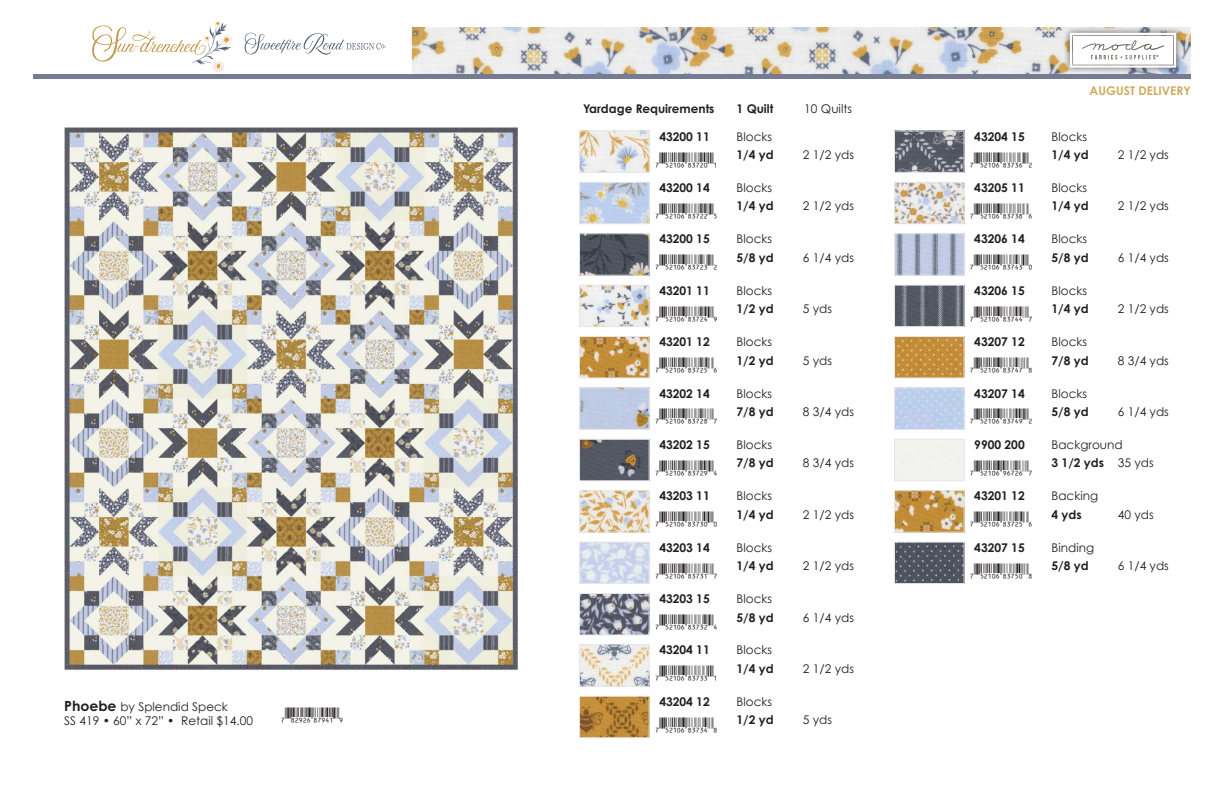
<style>
.page{position:relative;width:1224px;height:792px;background:#fff}
.page>*{position:absolute;margin:0;border:0;box-sizing:border-box;transform-origin:0 0}
.t1{font:16px "UPC Aa";color:#231f20}
.t2{font:12px/14.4px "Century Gothic";color:#231f20}
.t3{font:700 12px "Century Gothic";color:#231f20}
.t4{font:12px "Century Gothic Pro";color:#231f20}
.t5{font:700 12px "Century Gothic Pro";color:#231f20}
.t6{font:700 12px "Century Gothic";color:#d0ab5e}
.s1{font-family:"Century Gothic Pro";font-weight:700;font-size:14px}
.s2{font-family:"Century Gothic Pro"}
.s3{font-weight:400}
</style>
<div class="page">
<img style="left:412px;top:27px;width:779px;height:47px">
<div style="left:33px;top:74px;width:1158px;height:5px;background:#757b92"></div>
<div style="left:1063px;top:26px;width:119px;height:48px;background:#231f20;opacity:.75"></div>
<svg style="left:1070px;top:33px;width:106px;height:35px"></svg>
<svg style="left:245px;top:33px;width:141px;height:22px"></svg>
<svg style="left:92px;top:20px;width:141px;height:53px"></svg>
<img style="left:581px;top:132px;width:67px;height:39px">
<div style="left:579px;top:130px;width:71px;height:43px;border:1px solid #e6e7e9"></div>
<img style="left:581px;top:184px;width:67px;height:38px">
<div style="left:579px;top:182px;width:71px;height:42px;border:1px solid #e6e7e9"></div>
<img style="left:581px;top:235px;width:67px;height:39px">
<div style="left:579px;top:233px;width:71px;height:43px;border:1px solid #e6e7e9"></div>
<img style="left:581px;top:287px;width:67px;height:38px">
<div style="left:579px;top:285px;width:71px;height:42px;border:1px solid #e6e7e9"></div>
<img style="left:581px;top:338px;width:67px;height:38px">
<div style="left:579px;top:336px;width:71px;height:42px;border:1px solid #e6e7e9"></div>
<img style="left:581px;top:389px;width:67px;height:39px">
<div style="left:579px;top:387px;width:71px;height:43px;border:1px solid #e6e7e9"></div>
<img style="left:581px;top:441px;width:67px;height:38px">
<div style="left:579px;top:439px;width:71px;height:42px;border:1px solid #e6e7e9"></div>
<img style="left:581px;top:492px;width:67px;height:39px">
<div style="left:579px;top:490px;width:71px;height:43px;border:1px solid #e6e7e9"></div>
<img style="left:581px;top:544px;width:67px;height:38px">
<div style="left:579px;top:542px;width:71px;height:42px;border:1px solid #e6e7e9"></div>
<img style="left:581px;top:595px;width:67px;height:38px">
<div style="left:579px;top:593px;width:71px;height:42px;border:1px solid #e6e7e9"></div>
<img style="left:581px;top:646px;width:67px;height:39px">
<div style="left:579px;top:644px;width:71px;height:43px;border:1px solid #e6e7e9"></div>
<img style="left:581px;top:698px;width:67px;height:38px">
<div style="left:579px;top:696px;width:71px;height:42px;border:1px solid #e6e7e9"></div>
<img style="left:896px;top:132px;width:67px;height:39px">
<div style="left:894px;top:130px;width:71px;height:43px;border:1px solid #e6e7e9"></div>
<img style="left:896px;top:184px;width:67px;height:38px">
<div style="left:894px;top:182px;width:71px;height:42px;border:1px solid #e6e7e9"></div>
<img style="left:896px;top:235px;width:67px;height:39px">
<div style="left:894px;top:233px;width:71px;height:43px;border:1px solid #e6e7e9"></div>
<img style="left:896px;top:287px;width:67px;height:38px">
<div style="left:894px;top:285px;width:71px;height:42px;border:1px solid #e6e7e9"></div>
<img style="left:896px;top:338px;width:67px;height:38px">
<div style="left:894px;top:336px;width:71px;height:42px;border:1px solid #e6e7e9"></div>
<img style="left:896px;top:389px;width:67px;height:39px">
<div style="left:894px;top:387px;width:71px;height:43px;border:1px solid #e6e7e9"></div>
<div style="left:894px;top:439px;width:71px;height:42px;border:1px solid #e6e7e9"></div>
<img style="left:896px;top:492px;width:67px;height:39px">
<div style="left:894px;top:490px;width:71px;height:43px;border:1px solid #e6e7e9"></div>
<img style="left:896px;top:544px;width:67px;height:38px">
<div style="left:894px;top:542px;width:71px;height:42px;border:1px solid #e6e7e9"></div>
<img style="left:64px;top:126px;width:453px;height:544px">
<p class="t2" style="left:64px;top:699px;width:191px"><span class="s1">Phoebe</span> by Splendid Speck<br>SS 419 • 60” x 72” • <span class="s2">Retail $14.00</span></p>
<p class="t1" style="left:285px;top:703px;width:56px">(ICJCG|87941Z</p>
<p class="t5" style="left:583px;top:102px;width:133px">Yardage Requirements</p>
<p class="t5" style="left:737px;top:102px;width:38px">1 Quilt</p>
<p class="t4" style="left:804px;top:102px;width:49px">10 Quilts</p>
<p class="t3" style="left:659px;top:129px;width:52px">43200 11</p>
<p class="t2" style="left:737px;top:129px;width:37px">Blocks</p>
<p class="t1" style="left:659px;top:148px;width:56px">(FCBAG|83720R</p>
<p class="t5" style="left:737px;top:147px;width:39px">1/4 yd</p>
<p class="t4" style="left:803px;top:147px;width:53px">2 1/2 yds</p>
<p class="t3" style="left:659px;top:180px;width:52px">43200 14</p>
<p class="t2" style="left:737px;top:180px;width:37px">Blocks</p>
<p class="t1" style="left:659px;top:199px;width:56px">(FCBAG|83722V</p>
<p class="t5" style="left:737px;top:199px;width:39px">1/4 yd</p>
<p class="t4" style="left:803px;top:199px;width:53px">2 1/2 yds</p>
<p class="t3" style="left:659px;top:231px;width:52px">43200 15</p>
<p class="t2" style="left:737px;top:232px;width:37px">Blocks</p>
<p class="t1" style="left:659px;top:251px;width:56px">(FCBAG|83723S</p>
<p class="t5" style="left:737px;top:250px;width:39px">5/8 yd</p>
<p class="t4" style="left:803px;top:250px;width:53px">6 1/4 yds</p>
<p class="t3" style="left:659px;top:283px;width:52px">43201 11</p>
<p class="t2" style="left:737px;top:283px;width:37px">Blocks</p>
<p class="t1" style="left:659px;top:302px;width:56px">(FCBAG|83724Z</p>
<p class="t5" style="left:737px;top:301px;width:39px">1/2 yd</p>
<p class="t4" style="left:803px;top:302px;width:31px">5 yds</p>
<p class="t3" style="left:659px;top:334px;width:52px">43201 12</p>
<p class="t2" style="left:737px;top:334px;width:37px">Blocks</p>
<p class="t1" style="left:659px;top:353px;width:56px">(FCBAG|83725W</p>
<p class="t5" style="left:737px;top:353px;width:39px">1/2 yd</p>
<p class="t4" style="left:803px;top:353px;width:31px">5 yds</p>
<p class="t3" style="left:659px;top:386px;width:52px">43202 14</p>
<p class="t2" style="left:737px;top:386px;width:37px">Blocks</p>
<p class="t1" style="left:659px;top:405px;width:56px">(FCBAG|83728X</p>
<p class="t5" style="left:737px;top:404px;width:39px">7/8 yd</p>
<p class="t4" style="left:803px;top:404px;width:53px">8 3/4 yds</p>
<p class="t3" style="left:659px;top:437px;width:52px">43202 15</p>
<p class="t2" style="left:737px;top:437px;width:37px">Blocks</p>
<p class="t1" style="left:659px;top:456px;width:56px">(FCBAG|83729U</p>
<p class="t5" style="left:737px;top:456px;width:39px">7/8 yd</p>
<p class="t4" style="left:803px;top:456px;width:53px">8 3/4 yds</p>
<p class="t3" style="left:659px;top:488px;width:52px">43203 11</p>
<p class="t2" style="left:737px;top:489px;width:37px">Blocks</p>
<p class="t1" style="left:659px;top:507px;width:56px">(FCBAG|83730Q</p>
<p class="t5" style="left:737px;top:507px;width:39px">1/4 yd</p>
<p class="t4" style="left:803px;top:507px;width:53px">2 1/2 yds</p>
<p class="t3" style="left:659px;top:540px;width:52px">43203 14</p>
<p class="t2" style="left:737px;top:540px;width:37px">Blocks</p>
<p class="t1" style="left:659px;top:559px;width:56px">(FCBAG|83731X</p>
<p class="t5" style="left:737px;top:558px;width:39px">1/4 yd</p>
<p class="t4" style="left:803px;top:558px;width:53px">2 1/2 yds</p>
<p class="t3" style="left:659px;top:591px;width:52px">43203 15</p>
<p class="t2" style="left:737px;top:591px;width:37px">Blocks</p>
<p class="t1" style="left:659px;top:610px;width:56px">(FCBAG|83732U</p>
<p class="t5" style="left:737px;top:610px;width:39px">5/8 yd</p>
<p class="t4" style="left:803px;top:610px;width:53px">6 1/4 yds</p>
<p class="t3" style="left:659px;top:643px;width:52px">43204 11</p>
<p class="t2" style="left:737px;top:643px;width:37px">Blocks</p>
<p class="t1" style="left:659px;top:662px;width:56px">(FCBAG|83733R</p>
<p class="t5" style="left:737px;top:661px;width:39px">1/4 yd</p>
<p class="t4" style="left:803px;top:661px;width:53px">2 1/2 yds</p>
<p class="t3" style="left:659px;top:694px;width:52px">43204 12</p>
<p class="t2" style="left:737px;top:694px;width:37px">Blocks</p>
<p class="t1" style="left:659px;top:713px;width:56px">(FCBAG|83734Y</p>
<p class="t5" style="left:737px;top:712px;width:39px">1/2 yd</p>
<p class="t4" style="left:803px;top:713px;width:31px">5 yds</p>
<p class="t6" style="left:1090px;top:83px;width:103px">AUGUST DELIVERY</p>
<p class="t3" style="left:974px;top:129px;width:52px">43204 15</p>
<p class="t2" style="left:1052px;top:129px;width:37px">Blocks</p>
<p class="t1" style="left:974px;top:148px;width:56px">(FCBAG|83736S</p>
<p class="t5" style="left:1052px;top:147px;width:39px">1/4 yd</p>
<p class="t4" style="left:1118px;top:147px;width:53px">2 1/2 yds</p>
<p class="t3" style="left:974px;top:180px;width:52px">43205 11</p>
<p class="t2" style="left:1052px;top:180px;width:37px">Blocks</p>
<p class="t1" style="left:974px;top:199px;width:56px">(FCBAG|83738W</p>
<p class="t5" style="left:1052px;top:199px;width:39px">1/4 yd</p>
<p class="t4" style="left:1118px;top:199px;width:53px">2 1/2 yds</p>
<p class="t3" style="left:974px;top:231px;width:52px">43206 14</p>
<p class="t2" style="left:1052px;top:232px;width:37px">Blocks</p>
<p class="t1" style="left:974px;top:251px;width:56px">(FCBAG|83743Q</p>
<p class="t5" style="left:1052px;top:250px;width:39px">5/8 yd</p>
<p class="t4" style="left:1118px;top:250px;width:53px">6 1/4 yds</p>
<p class="t3" style="left:974px;top:283px;width:52px">43206 15</p>
<p class="t2" style="left:1052px;top:283px;width:37px">Blocks</p>
<p class="t1" style="left:974px;top:302px;width:56px">(FCBAG|83744X</p>
<p class="t5" style="left:1052px;top:301px;width:39px">1/4 yd</p>
<p class="t4" style="left:1118px;top:302px;width:53px">2 1/2 yds</p>
<p class="t3" style="left:974px;top:334px;width:52px">43207 12</p>
<p class="t2" style="left:1052px;top:334px;width:37px">Blocks</p>
<p class="t1" style="left:974px;top:353px;width:56px">(FCBAG|83747Y</p>
<p class="t5" style="left:1052px;top:353px;width:39px">7/8 yd</p>
<p class="t4" style="left:1118px;top:353px;width:53px">8 3/4 yds</p>
<p class="t3" style="left:974px;top:386px;width:52px">43207 14</p>
<p class="t2" style="left:1052px;top:386px;width:37px">Blocks</p>
<p class="t1" style="left:974px;top:405px;width:56px">(FCBAG|83749S</p>
<p class="t5" style="left:1052px;top:404px;width:39px">5/8 yd</p>
<p class="t4" style="left:1118px;top:404px;width:53px">6 1/4 yds</p>
<p class="t3" style="left:974px;top:437px;width:52px">9900 200</p>
<p class="t2" style="left:1052px;top:437px;width:73px">Background</p>
<p class="t1" style="left:974px;top:456px;width:56px">(FCBAG|96726X</p>
<p class="t5" style="left:1052px;top:456px;width:104px">3 1/2 yds <span class="s3">35 yds</span></p>
<p class="t3" style="left:974px;top:488px;width:52px">43201 12</p>
<p class="t2" style="left:1052px;top:489px;width:48px">Backing</p>
<p class="t1" style="left:974px;top:507px;width:56px">(FCBAG|83725W</p>
<p class="t5" style="left:1052px;top:507px;width:32px">4 yds</p>
<p class="t4" style="left:1118px;top:507px;width:37px">40 yds</p>
<p class="t3" style="left:974px;top:540px;width:52px">43207 15</p>
<p class="t2" style="left:1052px;top:540px;width:44px">Binding</p>
<p class="t1" style="left:974px;top:559px;width:56px">(FCBAG|83750Y</p>
<p class="t5" style="left:1052px;top:558px;width:39px">5/8 yd</p>
<p class="t4" style="left:1118px;top:558px;width:53px">6 1/4 yds</p>
</div>
